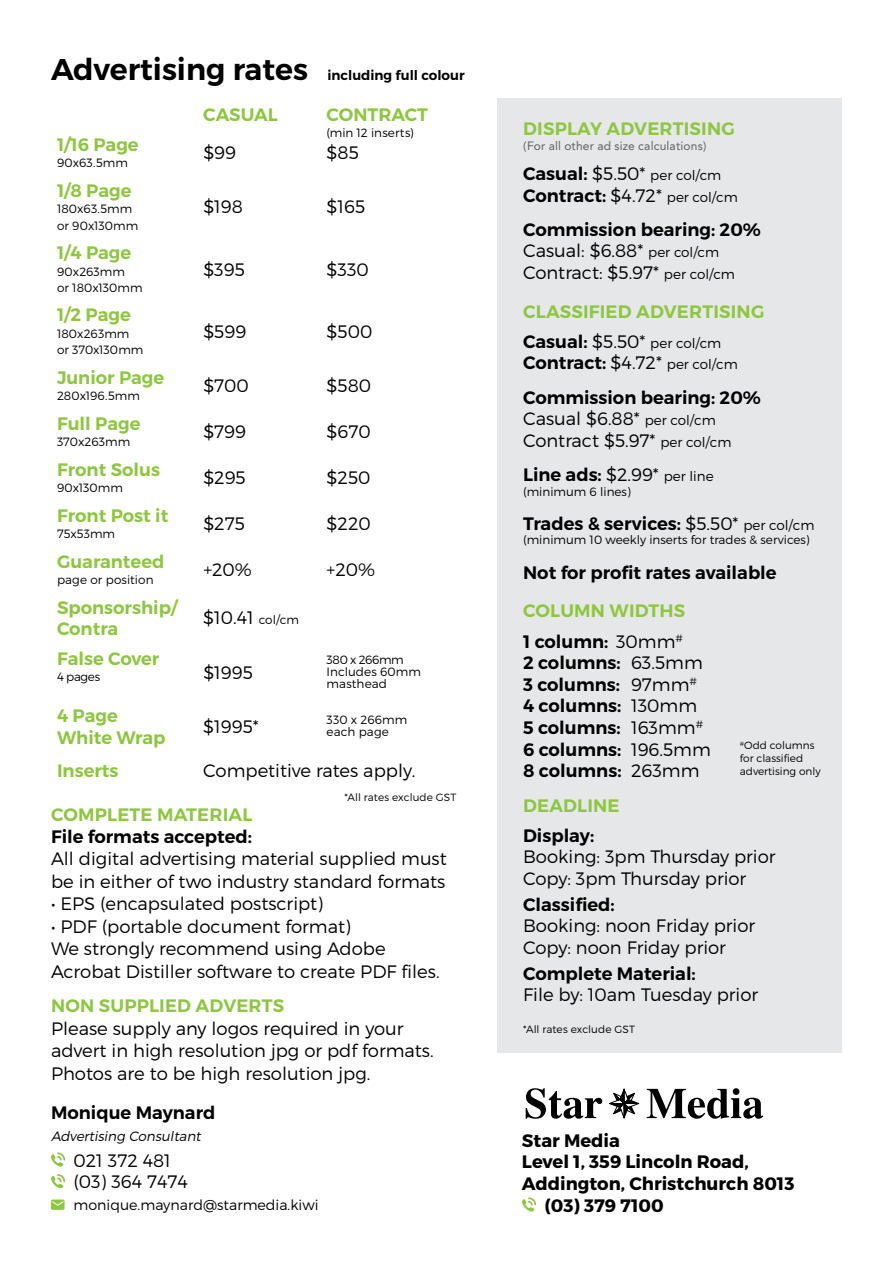
<style>
.page{position:relative;width:893px;height:1263px;background:#fff}
.page>*{position:absolute;margin:0;border:0;box-sizing:border-box;transform-origin:0 0}
.t1{font:600 30px "Montserrat";color:#000}
.t2{font:300 18px/21.6px "Montserrat";color:#000}
.t3{font:600 18px/21.6px "Montserrat";color:#000}
.t4{font:600 18px/21.6px "Montserrat";color:#8dc63f}
.t5{font:700 18px "Montserrat";color:#000}
.t6{font:300 14.25px "Montserrat";color:#000}
.t7{font:300 13.5px "Montserrat";color:#000}
.t8{font:italic 300 13.5px "Montserrat";color:#000}
.t9{font:600 13.5px "Montserrat";color:#000}
.t10{font:300 12px/16.5px "Montserrat";letter-spacing:.005em;color:#000}
.t11{font:12px "Avenir";letter-spacing:.015em;color:#606064}
.t12{font:300 10.5px/12.6px "Montserrat";color:#000}
.s1{font-size:12px}
.s2{font-weight:600;font-size:18px}
.s3{font-size:18px}
.s4{font-weight:300}
.s5{font-weight:300;font-size:13.5px}
.s6{font-size:13.5px}
.s7{color:#000}
.s8{font-weight:300;color:#000}
</style>
<div class="page">
<div style="left:497px;top:98px;width:345px;height:954px;background:#e6e7e8"></div>
<svg style="left:51px;top:1152px;width:14px;height:14px"></svg>
<svg style="left:51px;top:1174px;width:14px;height:14px"></svg>
<svg style="left:51px;top:1199px;width:14px;height:11px"></svg>
<svg style="left:526px;top:1088px;width:237px;height:31px"></svg>
<svg style="left:522px;top:1197px;width:14px;height:14px"></svg>
<h1 class="t1" style="left:51px;top:56px;width:259px">Advertising rates</h1>
<p class="t9" style="left:327px;top:69px;width:139px">including full colour</p>
<p class="t4" style="left:57px;top:134px;width:83px">1/16 Page</p>
<p class="t10" style="left:57px;top:155px;width:72px">90x63.5mm</p>
<p class="t4" style="left:203px;top:105px;width:76px">CASUAL</p>
<p class="t4" style="left:327px;top:105px;width:103px">CONTRACT</p>
<p class="t10" style="left:326px;top:125px;width:89px">(min 12 inserts)</p>
<p class="t2" style="left:203px;top:142px;width:34px">$99</p>
<p class="t2" style="left:327px;top:142px;width:34px">$85</p>
<p class="t4" style="left:57px;top:180px;width:76px">1/8 Page</p>
<p class="t10" style="left:57px;top:201px;width:83px">180x63.5mm or 90x130mm</p>
<p class="t2" style="left:203px;top:197px;width:41px">$198</p>
<p class="t2" style="left:327px;top:197px;width:40px">$165</p>
<p class="t4" style="left:57px;top:243px;width:76px">1/4 Page</p>
<p class="t10" style="left:57px;top:263px;width:87px">90x263mm<br>or 180x130mm</p>
<p class="t2" style="left:203px;top:259px;width:43px">$395</p>
<p class="t2" style="left:327px;top:259px;width:44px">$330</p>
<p class="t4" style="left:57px;top:305px;width:75px">1/2 Page</p>
<p class="t10" style="left:57px;top:326px;width:88px">180x263mm or 370x130mm</p>
<p class="t2" style="left:203px;top:321px;width:44px">$599</p>
<p class="t2" style="left:327px;top:321px;width:47px">$500</p>
<p class="t4" style="left:57px;top:368px;width:109px">Junior Page</p>
<p class="t10" style="left:57px;top:388px;width:84px">280x196.5mm</p>
<p class="t2" style="left:203px;top:376px;width:47px">$700</p>
<p class="t2" style="left:327px;top:376px;width:46px">$580</p>
<p class="t4" style="left:57px;top:413px;width:85px">Full Page</p>
<p class="t10" style="left:57px;top:434px;width:75px">370x263mm</p>
<p class="t4" style="left:57px;top:459px;width:105px">Front Solus</p>
<p class="t10" style="left:57px;top:480px;width:67px">90x130mm</p>
<p class="t4" style="left:57px;top:505px;width:113px">Front Post it</p>
<p class="t10" style="left:57px;top:526px;width:60px">75x53mm</p>
<p class="t4" style="left:57px;top:551px;width:109px">Guaranteed</p>
<p class="t10" style="left:57px;top:572px;width:98px">page or position</p>
<p class="t2" style="left:203px;top:422px;width:44px">$799</p>
<p class="t2" style="left:327px;top:422px;width:46px">$670</p>
<p class="t2" style="left:203px;top:468px;width:44px">$295</p>
<p class="t2" style="left:327px;top:468px;width:45px">$250</p>
<p class="t2" style="left:203px;top:513px;width:43px">$275</p>
<p class="t2" style="left:327px;top:513px;width:46px">$220</p>
<p class="t2" style="left:203px;top:559px;width:50px">+20%</p>
<p class="t2" style="left:327px;top:559px;width:50px">+20%</p>
<p class="t4" style="left:57px;top:597px;width:122px">Sponsorship/<br>Contra</p>
<p class="t2" style="left:203px;top:608px;width:97px">$10.41 <span class="s1">col/cm</span></p>
<p class="t4" style="left:57px;top:648px;width:104px">False Cover</p>
<p class="t10" style="left:57px;top:669px;width:45px">4 pages</p>
<p class="t2" style="left:203px;top:662px;width:51px">$1995</p>
<p class="t10" style="left:327px;top:654px;width:96px;line-height:12px">380 x 266mm<br>Includes 60mm masthead</p>
<p class="t4" style="left:57px;top:706px;width:110px">4 Page<br>White Wrap</p>
<p class="t2" style="left:203px;top:717px;width:57px">$1995*</p>
<p class="t10" style="left:327px;top:715px;width:82px;line-height:12px">330 x 266mm each page</p>
<p class="t4" style="left:57px;top:760px;width:63px">Inserts</p>
<p class="t2" style="left:203px;top:760px;width:214px">Competitive rates apply.</p>
<p class="t12" style="left:345px;top:791px;width:113px">*All rates exclude GST</p>
<p class="t4" style="left:51px;top:805px;width:203px">COMPLETE MATERIAL</p>
<p class="t3" style="left:51px;top:826px;width:202px">File formats accepted:</p>
<p class="t2" style="left:51px;top:848px;width:397px;line-height:22.5px">All digital advertising material supplied must be in either of two industry standard formats</p>
<p class="t2" style="left:51px;top:893px;width:273px">• EPS (encapsulated postscript)</p>
<p class="t2" style="left:51px;top:915px;width:390px;line-height:22.5px">• PDF (portable document format)<br>We strongly recommend using Adobe<br>Acrobat Distiller software to create PDF files.</p>
<p class="t4" style="left:51px;top:996px;width:235px">NON SUPPLIED ADVERTS</p>
<p class="t2" style="left:51px;top:1017px;width:384px;line-height:22.5px">Please supply any logos required in your advert in high resolution jpg or pdf formats.<br>Photos are to be high resolution jpg.</p>
<p class="t3" style="left:51px;top:1102px;width:166px">Monique Maynard</p>
<p class="t8" style="left:51px;top:1130px;width:154px">Advertising Consultant</p>
<p class="t2" style="left:74px;top:1150px;width:116px">021 372 481 (03) 364 7474</p>
<p class="t6" style="left:74px;top:1196px;width:247px">monique.maynard@starmedia.kiwi</p>
<p class="t4" style="left:523px;top:118px;width:213px">DISPLAY ADVERTISING</p>
<p class="t11" style="left:523px;top:141px;width:185px">(For all other ad size calculations)</p>
<p class="t7" style="left:523px;top:169px;width:200px"><span class="s2">Casual:</span> <span class="s3">$5.50*</span> per col/cm</p>
<p class="t3" style="left:523px;top:179px;width:239px;line-height:34.3px">Contract: <span class="s4">$4.72*</span> <span class="s5">per col/cm<br></span>Commission bearing: 20%</p>
<p class="t2" style="left:523px;top:241px;width:213px">Casual: $6.88* <span class="s6">per col/cm<br></span>Contract: $5.97* <span class="s6">per col/cm</span></p>
<p class="t4" style="left:523px;top:301px;width:243px">CLASSIFIED ADVERTISING</p>
<p class="t7" style="left:523px;top:337px;width:200px"><span class="s2">Casual:</span> <span class="s3">$5.50*</span> per col/cm</p>
<p class="t3" style="left:523px;top:347px;width:239px;line-height:34.3px">Contract: <span class="s4">$4.72*</span> <span class="s5">per col/cm<br></span>Commission bearing: 20%</p>
<p class="t2" style="left:523px;top:409px;width:210px">Casual $6.88* <span class="s6">per col/cm<br></span>Contract $5.97* <span class="s6">per col/cm</span></p>
<p class="t3" style="left:523px;top:465px;width:192px">Line ads: <span class="s4">$2.99*</span> <span class="s5">per line</span></p>
<p class="t10" style="left:523px;top:484px;width:109px">(minimum 6 lines)</p>
<p class="t3" style="left:523px;top:514px;width:293px">Trades &amp; services: <span class="s4">$5.50*</span> <span class="s5">per col/cm</span></p>
<p class="t10" style="left:523px;top:532px;width:288px">(minimum 10 weekly inserts for trades &amp; services)</p>
<p class="t3" style="left:523px;top:562px;width:255px">Not for profit rates available</p>
<p class="t4" style="left:523px;top:597px;width:164px;line-height:30.2px">COLUMN WIDTHS<br><span class="s7">1 column:</span> <span class="s8">30mm</span><sup>#</sup></p>
<p class="t3" style="left:523px;top:653px;width:189px">2 columns: <span class="s4">63.5mm<br></span>3 columns: <span class="s4">97mm</span><sup>#<br></sup>4 columns: <span class="s4">130mm<br></span>5 columns: <span class="s4">163mm</span><sup>#<br></sup>6 columns: <span class="s4">196.5mm<br></span>8 columns: <span class="s4">263mm</span></p>
<p class="t4" style="left:523px;top:795px;width:98px">DEADLINE</p>
<p class="t3" style="left:523px;top:825px;width:73px">Display:</p>
<p class="t2" style="left:523px;top:847px;width:254px">Booking: 3pm Thursday prior<br>Copy: 3pm Thursday prior</p>
<p class="t3" style="left:523px;top:894px;width:93px">Classified:</p>
<p class="t2" style="left:523px;top:916px;width:234px">Booking: noon Friday prior<br>Copy: noon Friday prior</p>
<p class="t3" style="left:523px;top:963px;width:174px">Complete Material:</p>
<p class="t2" style="left:523px;top:985px;width:237px">File by: 10am Tuesday prior</p>
<p class="t12" style="left:740px;top:740px;width:82px"><sup>#</sup>Odd columns for classified advertising only</p>
<p class="t12" style="left:523px;top:1023px;width:113px">*All rates exclude GST</p>
<p class="t5" style="left:522px;top:1132px;width:100px">Star Media</p>
<p class="t5" style="left:522px;top:1154px;width:228px">Level 1, 359 Lincoln Road,</p>
<p class="t5" style="left:522px;top:1175px;width:274px">Addington, Christchurch 8013</p>
<p class="t5" style="left:544px;top:1197px;width:121px">(03) 379 7100</p>
</div>
